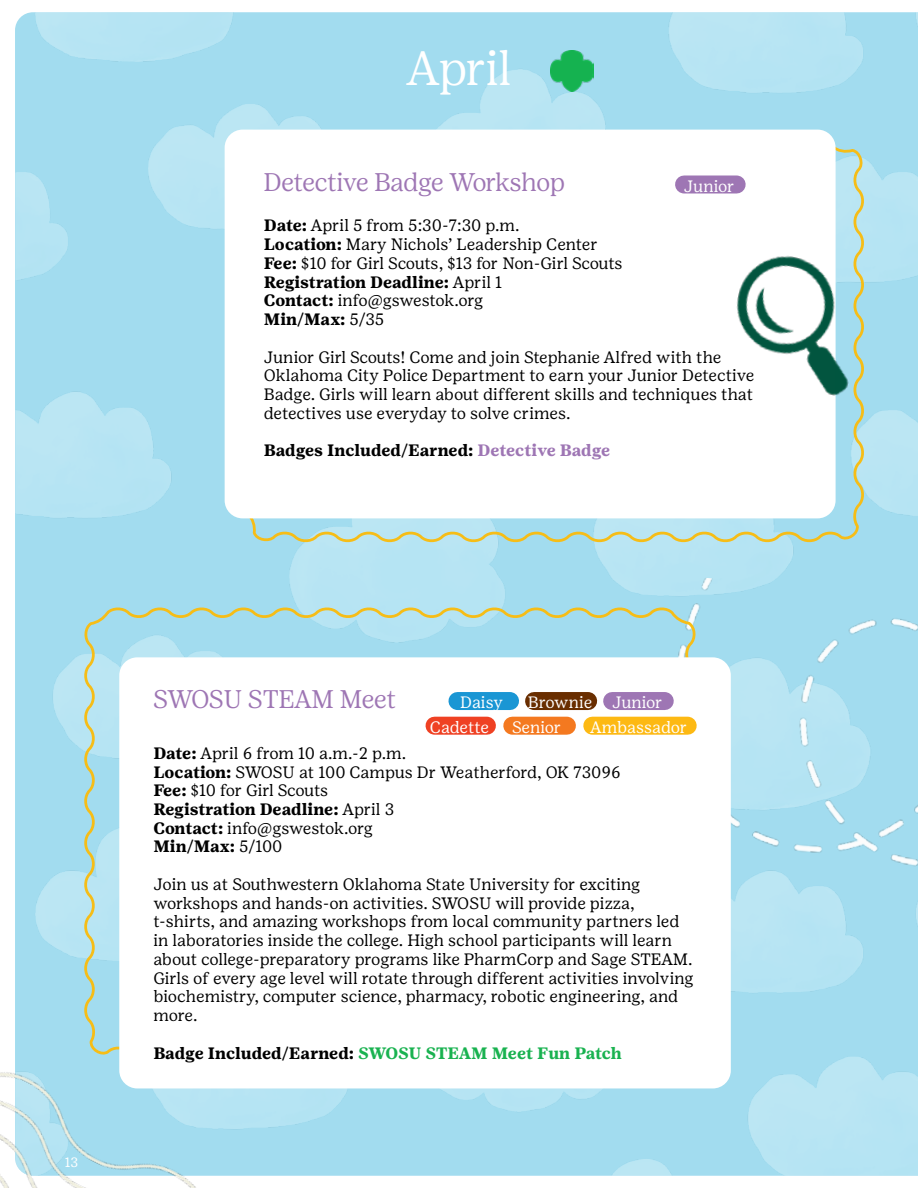
<style>
.page{position:relative;width:918px;height:1188px;background:#fff}
.page>*{position:absolute;margin:0;border:0;box-sizing:border-box;transform-origin:0 0}
.t1{font:300 48px "Girl Scout Display";color:#fff}
.t2{font:300 25.5px "Girl Scout Display";letter-spacing:-.01em;color:#9e76b4}
.t3{font:16.5px/18.8px "Girl Scout Text";letter-spacing:-.01em;color:#000}
.t4{font:16.5px "Girl Scout Text";letter-spacing:-.01em;color:#fff}
.t5{font:700 16.5px "Girl Scout Text";color:#19b250}
.t6{font:700 16.5px "Girl Scout Text";color:#000}
.t7{font:13.5px "Girl Scout Text";color:#fff}
.s1{font-weight:700}
.s2{color:#9e76b4}
.s3{color:#000}
</style>
<div class="page">
<img style="left:15px;top:12px;width:903px;height:1164px">
<img style="left:583px;top:569px;width:335px;height:365px">
<img style="left:550px;top:51px;width:44px;height:41px">
<svg style="left:239px;top:513px;width:629px;height:33px;background:#b7ddd9"></svg>
<div style="left:225px;top:130px;width:611px;height:388px;background:#fff;border-radius:18px"></div>
<img style="left:0;top:953px;width:311px;height:235px">
<svg style="left:80px;top:604px;width:620px;height:457px;background:#addce1"></svg>
<div style="left:119px;top:657px;width:612px;height:431px;background:#fff;border-radius:18px"></div>
<div style="left:512px;top:717px;width:55px;height:18px;background:#f47920"></div>
<div style="left:592px;top:717px;width:96px;height:18px;background:#fdb913"></div>
<div style="left:435px;top:717px;width:52px;height:18px;background:#ef4123"></div>
<div style="left:534px;top:692px;width:54px;height:18px;background:#692e00"></div>
<div style="left:612px;top:692px;width:53px;height:18px;background:#9e76b4"></div>
<div style="left:457px;top:692px;width:53px;height:18px;background:#1a96d4"></div>
<img style="left:675px;top:135px;width:243px;height:378px">
<h1 class="t1" style="left:407px;top:39px;width:106px">April</h1>
<h2 class="t2" style="left:264px;top:167px;width:303px">Detective Badge Workshop</h2>
<p class="t4" style="left:684px;top:176px;width:52px">Junior</p>
<p class="t3" style="left:264px;top:216px;width:360px"><span class="s1">Date:</span> April 5 from 5:30-7:30 p.m.<br><span class="s1">Location:</span> Mary Nichols’ Leadership Center <span class="s1">Fee:</span> $10 for Girl Scouts, $13 for Non-Girl Scouts <span class="s1">Registration Deadline:</span> April 1<br><span class="s1">Contact:</span> info@gswestok.org<br><span class="s1">Min/Max:</span> 5/35</p>
<p class="t3" style="left:264px;top:347px;width:492px">Junior Girl Scouts! Come and join Stephanie Alfred with the Oklahoma City Police Department to earn your Junior Detective Badge. Girls will learn about different skills and techniques that detectives use everyday to solve crimes.</p>
<p class="t6" style="left:264px;top:441px;width:348px">Badges Included/Earned: <span class="s2">Detective Badge</span></p>
<p class="t7" style="left:65px;top:1154px;width:15px">13</p>
<h2 class="t2" style="left:153px;top:684px;width:244px">SWOSU STEAM Meet</h2>
<p class="t4" style="left:460px;top:693px;width:44px">Daisy</p>
<p class="t4" style="left:528px;top:693px;width:136px">Brownie Junior</p>
<p class="t4" style="left:430px;top:717px;width:61px">Cadette</p>
<p class="t4" style="left:512px;top:717px;width:51px">Senior</p>
<p class="t4" style="left:590px;top:717px;width:98px">Ambassador</p>
<p class="t3" style="left:153px;top:743px;width:469px"><span class="s1">Date:</span> April 6 from 10 a.m.-2 p.m.<br><span class="s1">Location:</span> SWOSU at 100 Campus Dr Weatherford, OK 73096<br><span class="s1">Fee:</span> $10 for Girl Scouts<br><span class="s1">Registration Deadline:</span> April 3<br><span class="s1">Contact:</span> info@gswestok.org<br><span class="s1">Min/Max:</span> 5/100</p>
<p class="t3" style="left:153px;top:875px;width:542px">Join us at Southwestern Oklahoma State University for exciting workshops and hands-on activities. SWOSU will provide pizza, t-shirts, and amazing workshops from local community partners led in laboratories inside the college. High school participants will learn about college-preparatory programs like PharmCorp and Sage STEAM.<br>Girls of every age level will rotate through different activities involving biochemistry, computer science, pharmacy, robotic engineering, and more.</p>
<p class="t5" style="left:153px;top:1043px;width:470px"><span class="s3">Badge Included/Earned:</span> SWOSU STEAM Meet Fun Patch</p>
</div>
